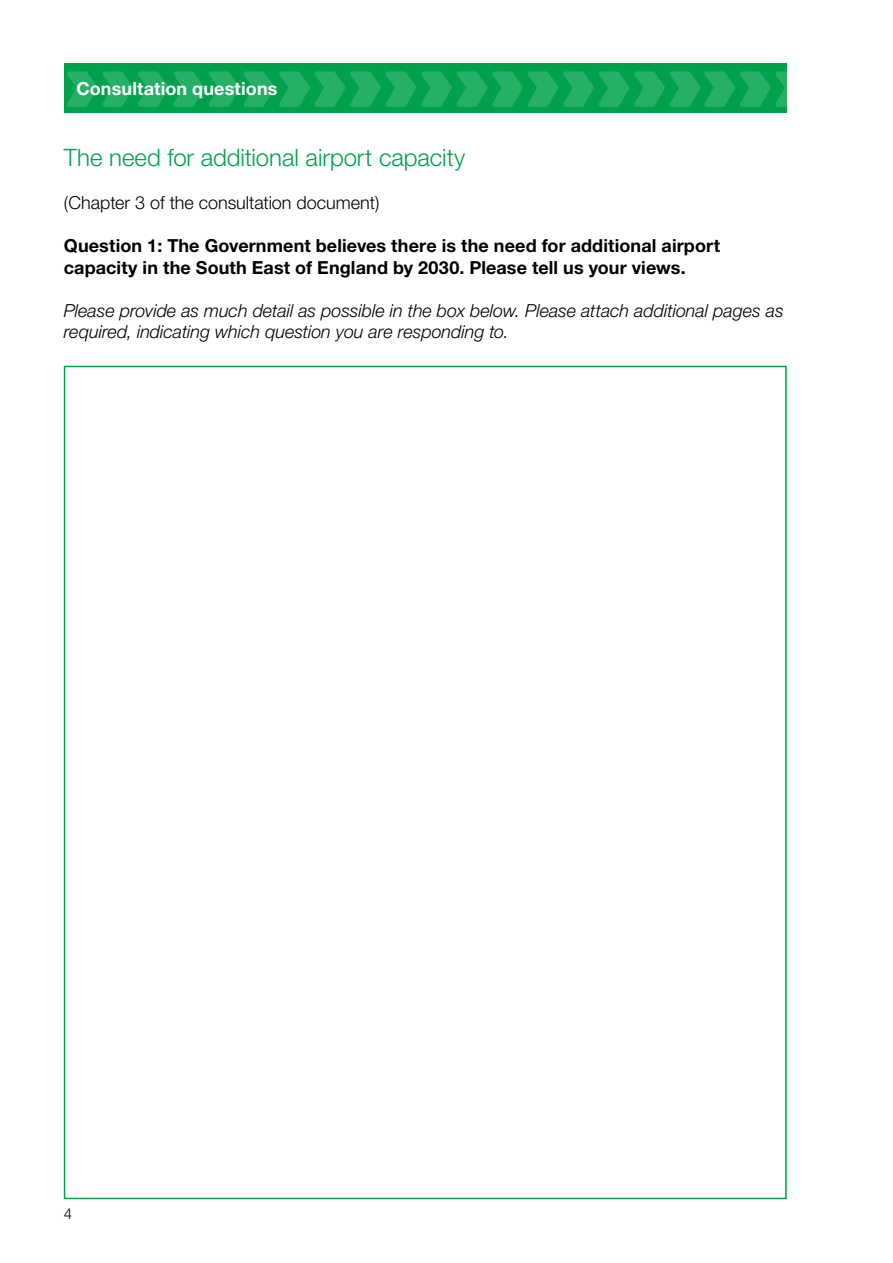
<style>
.page{position:relative;width:893px;height:1263px;background:#fff}
.page>*{position:absolute;margin:0;border:0;box-sizing:border-box;transform-origin:0 0}
.t1{font:300 24px "Helvetica Neue";letter-spacing:-.005em;color:#00a14d}
.t2{font:italic 300 18px/21.6px "Helvetica Neue";letter-spacing:-.005em;color:#000}
.t3{font:700 18px/21.6px "Helvetica Neue";letter-spacing:.005em;color:#000}
.t4{font:300 18px "Helvetica Neue";color:#000}
.t5{font:700 18px "Helvetica Neue";letter-spacing:.005em;color:#fff}
.t6{font:300 15px "Helvetica Neue";color:#000}
</style>
<div class="page">
<svg style="left:64px;top:64px;width:723px;height:49px;background:#10a758"></svg>
<p class="t5" style="left:77px;top:78px;width:202px">Consultation questions</p>
<h2 class="t1" style="left:64px;top:142px;width:403px">The need for additional airport capacity</h2>
<p class="t4" style="left:64px;top:191px;width:317px">(Chapter 3 of the consultation document)</p>
<p class="t3" style="left:64px;top:234px;width:658px">Question 1: The Government believes there is the need for additional airport capacity in the South East of England by 2030. Please tell us your views.</p>
<p class="t2" style="left:64px;top:299px;width:721px">Please provide as much detail as possible in the box below. Please attach additional pages as required, indicating which question you are responding to.</p>
<p class="t6" style="left:64px;top:1204px;width:10px">4</p>
</div>
